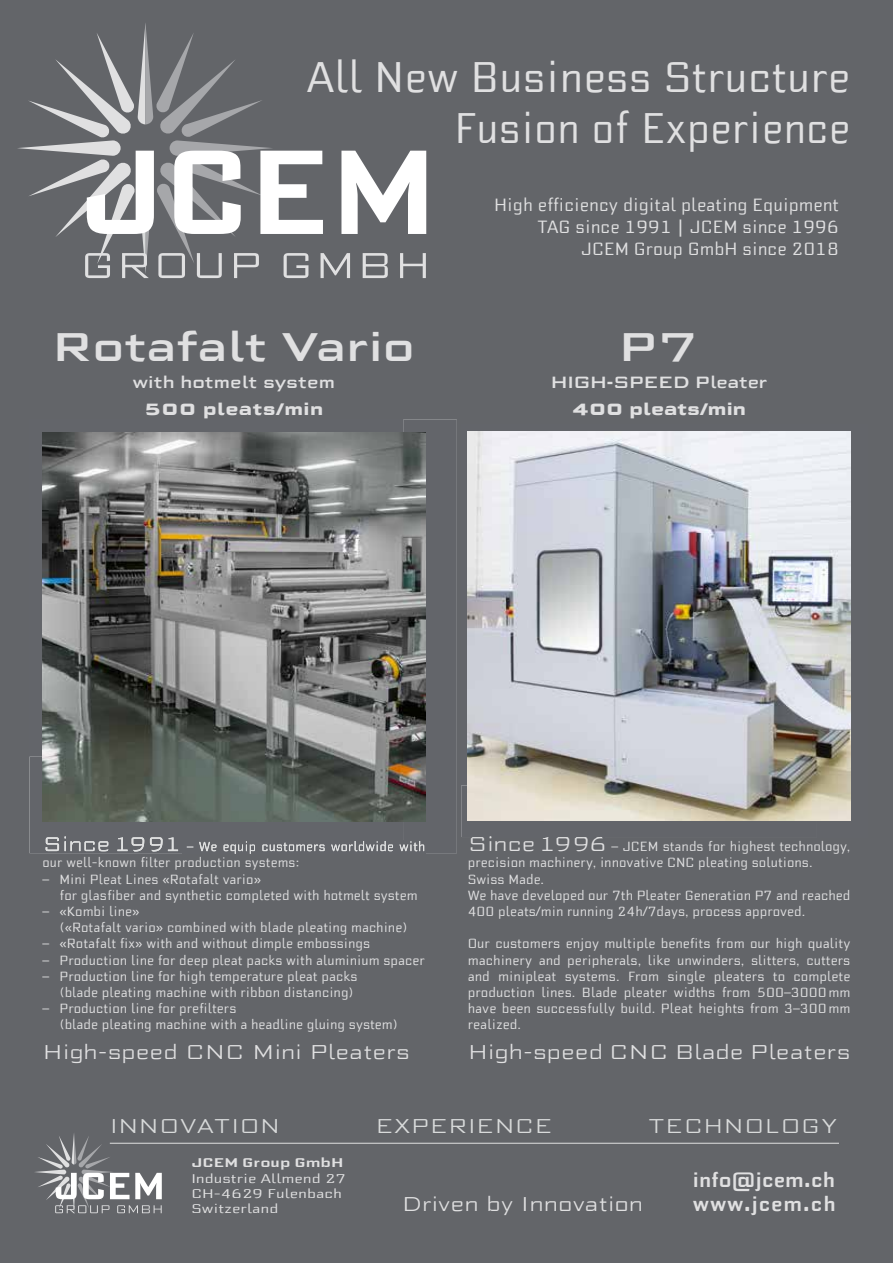
<style>
.page{position:relative;width:893px;height:1263px;background:#636569}
.page>*{position:absolute;margin:0;border:0;box-sizing:border-box;transform-origin:0 0}
.t1{font:300 condensed 43.5px/51px "Morris Sans Com";color:#e0e0e1;text-align:right}
.t2{font:500 40.5px "Morris Sans Com";color:#e0e0e1}
.t3{font:300 20.25px "Morris Sans Com";color:#e0e0e1}
.t4{font:300 20.25px "Morris Sans Com";color:#d8dada}
.t5{font:500 condensed 20.25px/24.3px "Morris Sans Com";color:#e0e0e1}
.t6{font:300 condensed 18px/21.6px "Morris Sans Com";color:#e0e0e1;text-align:right}
.t7{font:800 16.5px "Morris Sans Com";letter-spacing:.015em;color:#e0e0e1}
.t8{font:500 16.5px "Morris Sans Com";letter-spacing:-.01em;color:#e0e0e1;scale:.96 1}
.t9{font:500 16.5px "Morris Sans Com";letter-spacing:-.01em;color:#e0e0e1;scale:.95 1}
.t10{font:300 condensed 13.5px/16.2px "Morris Sans Com";color:#e0e0e1}
.t11{font:300 condensed 12.75px/15.3px "Morris Sans Com";color:#e0e0e1;scale:1.26 1}
.t12{font:500 condensed 12.75px "Morris Sans Com";color:#e0e0e1;scale:1.26 1}
.s1{font-stretch:normal;font-size:20.25px}
</style>
<div class="page">
<hr style="left:110px;top:1143px;width:729px;height:1px;background:#e0e0e1">
<svg style="left:35px;top:1134px;width:127px;height:79px"></svg>
<svg style="left:18px;top:23px;width:408px;height:255px"></svg>
<img style="left:30px;top:420px;width:427px;height:433px">
<img style="left:30px;top:757px;width:374px;height:96px">
<img style="left:46px;top:836px;width:132px;height:15px">
<img style="left:182px;top:841px;width:243px;height:12px">
<img style="left:43px;top:433px;width:382px;height:388px">
<img style="left:461px;top:785px;width:7px;height:52px">
<img style="left:468px;top:431px;width:382px;height:390px">
<h1 class="t1" style="left:307px;top:50px;width:545px">All New Business Structure<br>Fusion of Experience</h1>
<h2 class="t2" style="left:53px;top:319px;width:364px">Rotafalt Vario</h2>
<p class="t8" style="left:132px;top:371px;width:213px">with hotmelt system</p>
<p class="t7" style="left:144px;top:397px;width:181px">500 pleats/min</p>
<h3 class="t6" style="left:494px;top:194px;width:346px">High efficiency digital pleating Equipment<br>TAG since 1991 | JCEM since 1996<br>JCEM Group GmbH since 2018</h3>
<h2 class="t2" style="left:619px;top:319px;width:82px">P7</h2>
<p class="t9" style="left:551px;top:371px;width:230px">HIGH-SPEED Pleater</p>
<p class="t7" style="left:572px;top:397px;width:175px">400 pleats/min</p>
<p class="t10" style="left:43px;top:854px;width:258px">our well-known filter production systems:</p>
<p class="t10" style="left:60px;top:870px;width:360px;text-indent:-17px">– Mini Pleat Lines «Rotafalt vario»<br>for glasfiber and synthetic completed with hotmelt system</p>
<p class="t10" style="left:60px;top:902px;width:349px;text-indent:-17px">– «Kombi line»<br>(«Rotafalt vario» combined with blade pleating machine)</p>
<p class="t10" style="left:43px;top:935px;width:329px">– «Rotafalt fix» with and without dimple embossings</p>
<p class="t10" style="left:43px;top:951px;width:384px">– Production line for deep pleat packs with aluminium spacer</p>
<p class="t10" style="left:43px;top:967px;width:316px;text-align:right">– Production line for high temperature pleat packs (blade pleating machine with ribbon distancing)</p>
<p class="t10" style="left:60px;top:1000px;width:340px;text-indent:-17px">– Production line for prefilters<br>(blade pleating machine with a headline gluing system)</p>
<h3 class="t3" style="left:43px;top:1038px;width:369px">High-speed CNC Mini Pleaters</h3>
<p class="t10" style="left:468px;top:838px;width:384px"><span class="s1">Since 1996</span> – JCEM stands for highest technology, precision machinery, innovative CNC pleating solutions.<br>Swiss Made.<br>We have developed our 7th Pleater Generation P7 and reached 400 pleats/min running 24h/7days, process approved.</p>
<p class="t10" style="left:468px;top:935px;width:384px;text-align:justify">Our customers enjoy multiple benefits from our high quality machinery and peripherals, like unwinders, slitters, cutters and minipleat systems. From single pleaters to complete production lines. Blade pleater widths from 500–3000 mm have been successfully build. Pleat heights from 3–300 mm realized.</p>
<h3 class="t3" style="left:468px;top:1038px;width:384px">High-speed CNC Blade Pleaters</h3>
<h3 class="t4" style="left:110px;top:1112px;width:172px">INNOVATION</h3>
<h3 class="t4" style="left:375px;top:1112px;width:179px">EXPERIENCE</h3>
<h3 class="t4" style="left:648px;top:1112px;width:192px">TECHNOLOGY</h3>
<p class="t12" style="left:191px;top:1154px;width:122px">JCEM Group GmbH</p>
<p class="t11" style="left:191px;top:1170px;width:124px">Industrie Allmend 27<br>CH-4629 Fulenbach<br>Switzerland</p>
<h3 class="t5" style="left:693px;top:1168px;width:144px">info@jcem.ch www.jcem.ch</h3>
<h3 class="t3" style="left:402px;top:1190px;width:243px">Driven by Innovation</h3>
</div>
